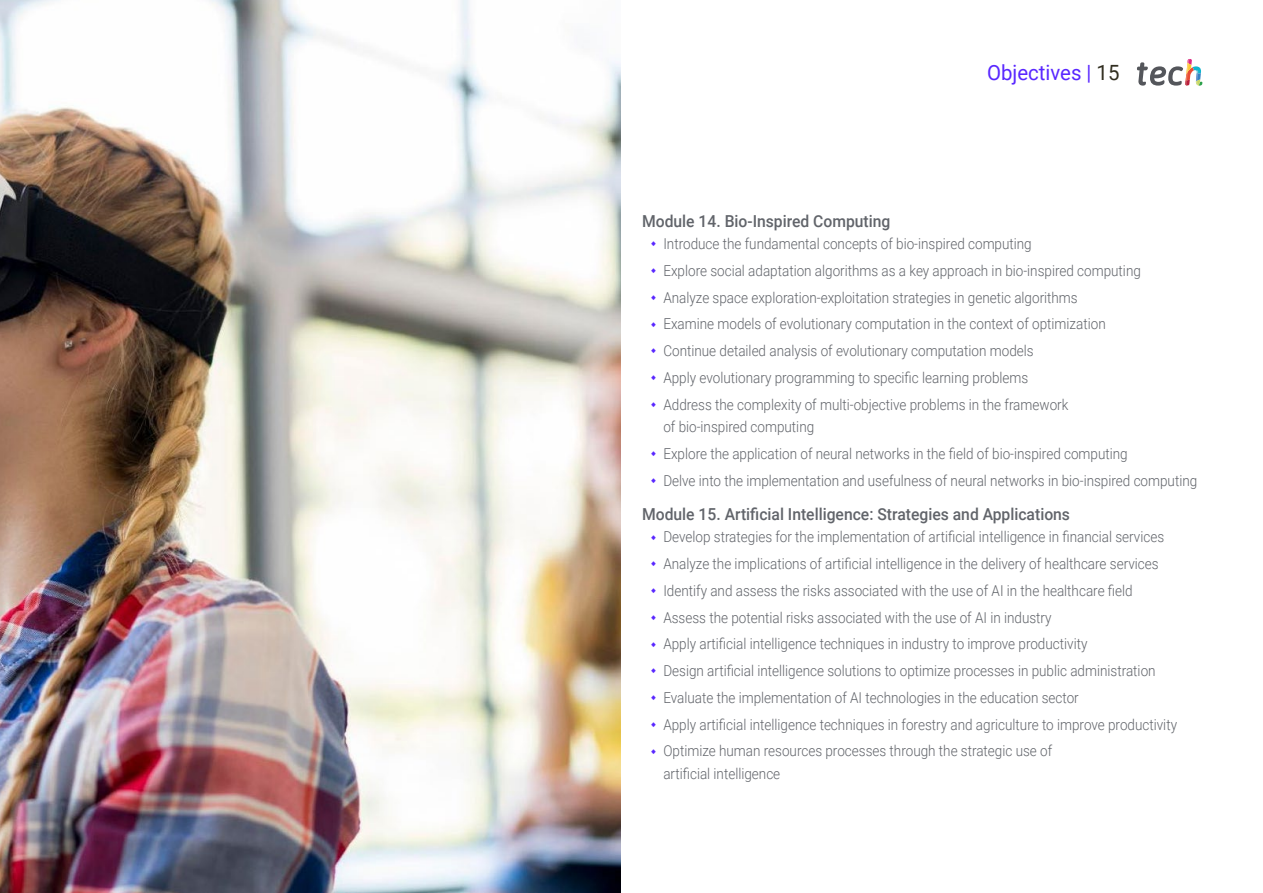
<style>
.page{position:relative;width:1263px;height:893px;background:#fff}
.page>*{position:absolute;margin:0;border:0;box-sizing:border-box;transform-origin:0 0}
.t1{font:21px "Roboto";color:#5927ff}
.t2{font:500 16.5px "Roboto";color:#61646a;scale:.95 1}
.t3{font:300 15px/26.7px "Roboto";color:#61646a;scale:.9 1}
.s1{color:#312e20}
</style>
<div class="page">
<img style="left:0;top:0;width:621px;height:893px">
<svg style="left:1137px;top:59px;width:65px;height:27px"></svg>
<h1 class="t1" style="left:987px;top:57px;width:134px">Objectives | <span class="s1">15</span></h1>
<p class="t2" style="left:642px;top:209px;width:263px">Module 14. Bio-Inspired Computing</p>
<p class="t3" style="left:663px;top:230px;width:532px">Introduce the fundamental concepts of bio-inspired computing<br>Explore social adaptation algorithms as a key approach in bio-inspired computing Analyze space exploration-exploitation strategies in genetic algorithms<br>Examine models of evolutionary computation in the context of optimization Continue detailed analysis of evolutionary computation models<br>Apply evolutionary programming to specific learning problems<br>Address the complexity of multi-objective problems in the framework</p>
<p class="t3" style="left:663px;top:413px;width:595px">of bio-inspired computing<br>Explore the application of neural networks in the field of bio-inspired computing<br>Delve into the implementation and usefulness of neural networks in bio-inspired computing</p>
<p class="t2" style="left:642px;top:502px;width:452px">Module 15. Artificial Intelligence: Strategies and Applications</p>
<p class="t3" style="left:663px;top:523px;width:572px">Develop strategies for the implementation of artificial intelligence in financial services Analyze the implications of artificial intelligence in the delivery of healthcare services Identify and assess the risks associated with the use of AI in the healthcare field Assess the potential risks associated with the use of AI in industry<br>Apply artificial intelligence techniques in industry to improve productivity<br>Design artificial intelligence solutions to optimize processes in public administration Evaluate the implementation of AI technologies in the education sector<br>Apply artificial intelligence techniques in forestry and agriculture to improve productivity Optimize human resources processes through the strategic use of</p>
<p class="t3" style="left:663px;top:759px;width:131px">artificial intelligence</p>
</div>
